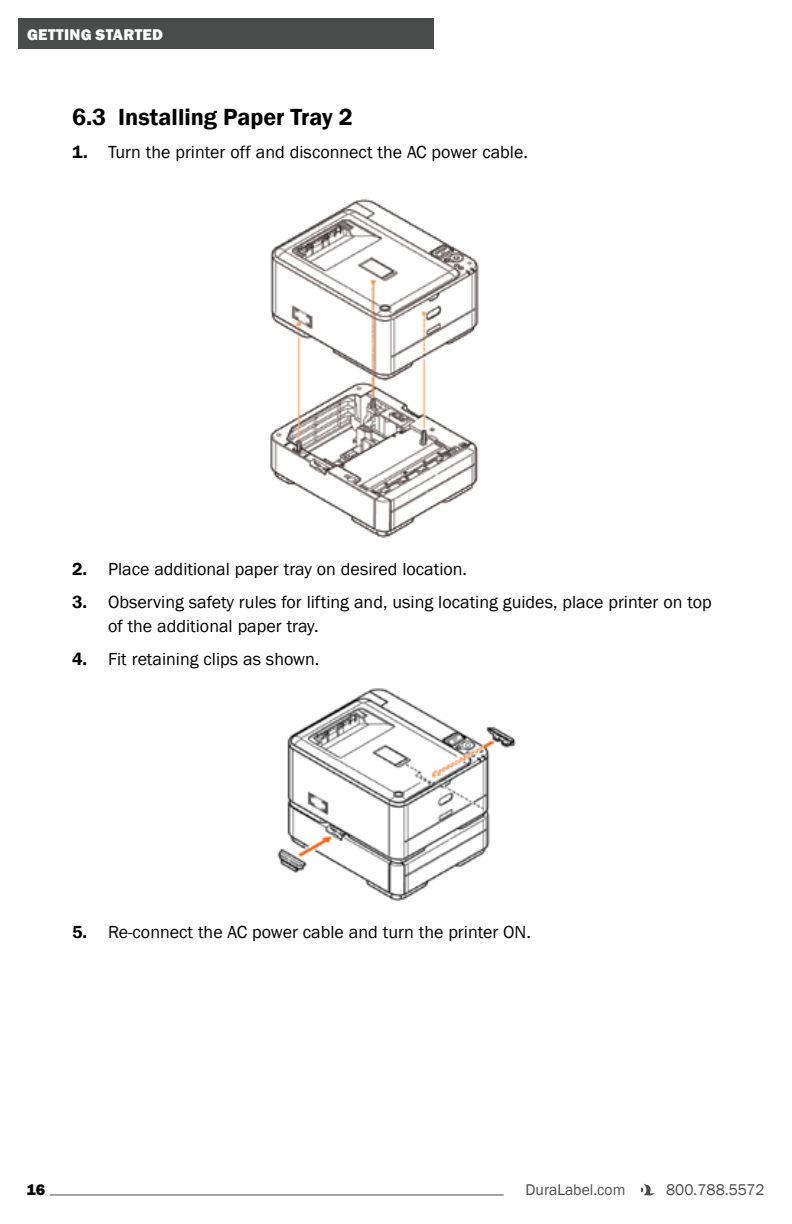
<style>
.page{position:relative;width:792px;height:1224px;background:#fff}
.page>*{position:absolute;margin:0;border:0;box-sizing:border-box;transform-origin:0 0}
.t1{font:600 24px "Franklin Gothic";color:#000}
.t2{font:18px/24px "Franklin Gothic";color:#000}
.t3{font:16px "Franklin Gothic";color:#4a4b4b}
.t4{font:800 16px "Franklin Gothic";letter-spacing:.02em;color:#fff}
.t5{font:800 16px "Franklin Gothic";color:#000}
.s1{font-weight:600}
</style>
<div class="page">
<svg style="left:641px;top:1184px;width:14px;height:11px"></svg>
<hr style="left:50px;top:1195px;width:454px;height:1px;background:#4a4b4b">
<div style="left:18px;top:18px;width:415px;height:31px;background:#4a4b4b"></div>
<img style="left:270px;top:199px;width:209px;height:339px">
<img style="left:277px;top:688px;width:239px;height:214px">
<p class="t4" style="left:27px;top:24px;width:138px">GETTING STARTED</p>
<h1 class="t1" style="left:72px;top:102px;width:282px">6.3 Installing Paper Tray 2</h1>
<p class="t2" style="left:72px;top:140px;width:457px"><span class="s1">1.</span> Turn the printer off and disconnect the AC power cable.</p>
<p class="t2" style="left:72px;top:557px;width:397px"><span class="s1">2.</span> Place additional paper tray on desired location.</p>
<p class="t2" style="left:108px;top:590px;width:605px;text-indent:-36px"><span class="s1">3.</span> Observing safety rules for lifting and, using locating guides, place printer on top of the additional paper tray.</p>
<p class="t2" style="left:72px;top:647px;width:249px"><span class="s1">4.</span> Fit retaining clips as shown.</p>
<p class="t2" style="left:72px;top:920px;width:460px"><span class="s1">5.</span> Re-connect the AC power cable and turn the printer ON.</p>
<p class="t5" style="left:26px;top:1180px;width:20px">16</p>
<p class="t3" style="left:525px;top:1180px;width:101px">DuraLabel.com</p>
<p class="t3" style="left:666px;top:1180px;width:100px">800.788.5572</p>
</div>
